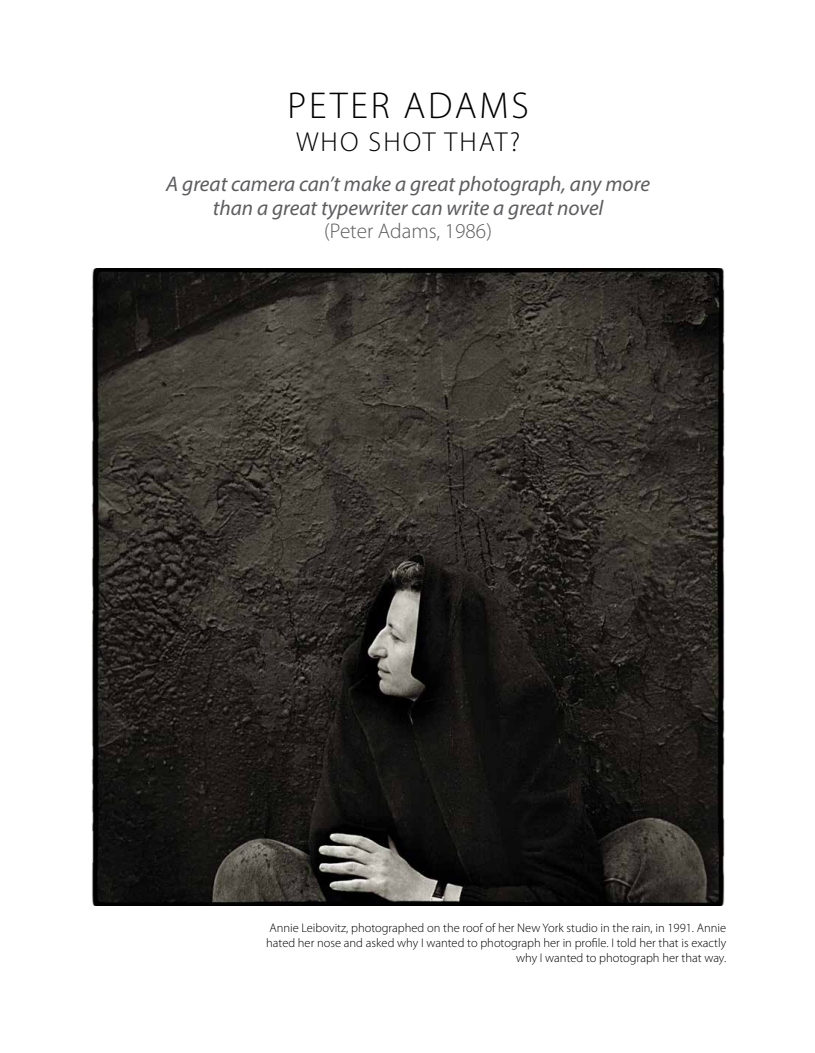
<style>
.page{position:relative;width:815px;height:1053px;background:#fff}
.page>*{position:absolute;margin:0;border:0;box-sizing:border-box;transform-origin:0 0}
.t1{font:300 37.5px "Myriad Pro";letter-spacing:.075em;color:#000}
.t2{font:300 27.5px "Myriad Pro";letter-spacing:.075em;color:#000}
.t3{font:italic 21.25px/23.8px "Myriad Pro";color:#5d5d60;text-align:center}
.t4{font:300 21.25px "Myriad Pro";color:#5d5d60}
.t5{font:300 12.5px/15px "Myriad Pro";color:#000;text-align:right}
</style>
<div class="page">
<img style="left:92px;top:268px;width:633px;height:637px">
<svg style="left:162px;top:268px;width:490px;height:103px;background:#36322c"></svg>
<h1 class="t1" style="left:287px;top:85px;width:243px">PETER ADAMS</h1>
<h2 class="t2" style="left:296px;top:127px;width:226px">WHO SHOT THAT?</h2>
<h3 class="t3" style="left:166px;top:171px;width:485px">A great camera can’t make a great photograph, any more than a great typewriter can write a great novel</h3>
<h3 class="t4" style="left:324px;top:220px;width:169px">(Peter Adams, 1986)</h3>
<p class="t5" style="left:266px;top:920px;width:462px">Annie Leibovitz, photographed on the roof of her New York studio in the rain, in 1991. Annie hated her nose and asked why I wanted to photograph her in profile. I told her that is exactly why I wanted to photograph her that way.</p>
</div>
